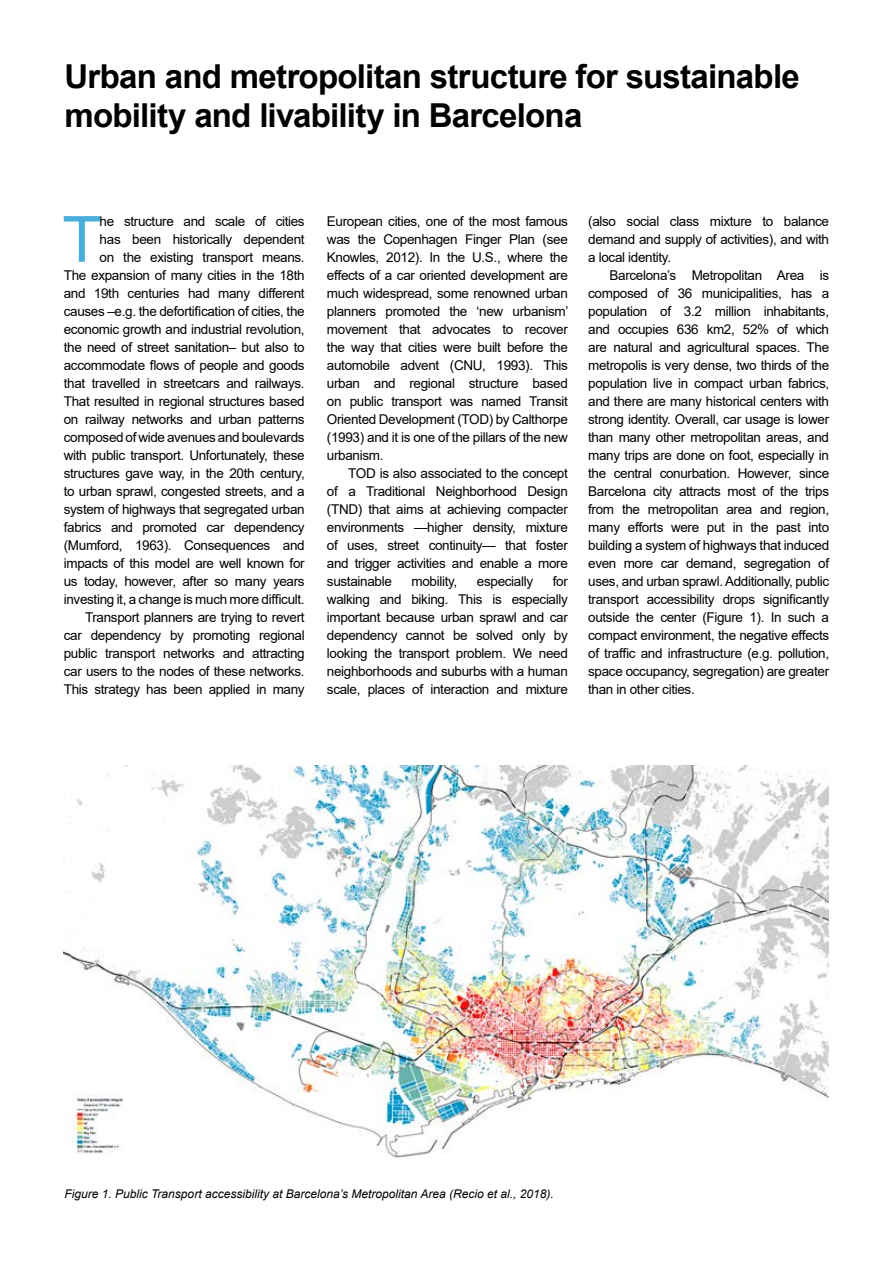
<style>
.page{position:relative;width:893px;height:1263px;background:#fff}
.page>*{position:absolute;margin:0;border:0;box-sizing:border-box;transform-origin:0 0}
.t1{font:63.75px "Arial";color:#4aaeda}
.t2{font:700 33px/39.6px "Arial";letter-spacing:-.025em;color:#000}
.t3{font:13.5px/18px "Arial";letter-spacing:-.025em;color:#000;text-align:justify}
.t4{font:italic 12px "Arial";color:#000}
</style>
<div class="page">
<img style="left:64px;top:766px;width:764px;height:392px">
<h2 class="t2" style="left:64px;top:57px;width:737px">Urban and metropolitan structure for sustainable mobility and livability in Barcelona</h2>
<p class="t3" style="left:64px;top:212px;width:242px;text-align:right">he structure and scale of cities<br>has been historically dependent<br>on the existing transport means.<br>The expansion of many cities in the 18th and 19th centuries had many different causes –e.g. the defortification of cities, the economic growth and industrial revolution, the need of street sanitation– but also to accommodate flows of people and goods that travelled in streetcars and railways.<br>That resulted in regional structures based on railway networks and urban patterns composed of wide avenues and boulevards with public transport. Unfortunately, these structures gave way, in the 20th century, to urban sprawl, congested streets, and a system of highways that segregated urban fabrics and promoted car dependency (Mumford, 1963). Consequences and impacts of this model are well known for us today, however, after so many years investing it, a change is much more difficult.<br>Transport planners are trying to revert car dependency by promoting regional public transport networks and attracting car users to the nodes of these networks.<br>This strategy has been applied in many</p>
<p class="t3" style="left:327px;top:212px;width:243px">European cities, one of the most famous was the Copenhagen Finger Plan (see Knowles, 2012). In the U.S., where the effects of a car oriented development are much widespread, some renowned urban planners promoted the ‘new urbanism’ movement that advocates to recover the way that cities were built before the automobile advent (CNU, 1993). This urban and regional structure based on public transport was named Transit Oriented Development (TOD) by Calthorpe (1993) and it is one of the pillars of the new urbanism.</p>
<h1 class="t1" style="left:62px;top:195px;width:40px">T</h1>
<p class="t3" style="left:327px;top:464px;width:242px;text-indent:21px">TOD is also associated to the concept of a Traditional Neighborhood Design (TND) that aims at achieving compacter environments —higher density, mixture of uses, street continuity— that foster and trigger activities and enable a more sustainable</p>
<p class="t3" style="left:327px;top:572px;width:242px;text-indent:226px">for walking and biking. This is especially important because urban sprawl and car dependency cannot be solved only by looking the transport problem. We need neighborhoods and suburbs with a human scale, places of interaction and mixture</p>
<p class="t3" style="left:411px;top:572px;width:47px">mobility,</p>
<p class="t3" style="left:477px;top:572px;width:58px">especially</p>
<p class="t3" style="left:588px;top:212px;width:242px">(also social class mixture to balance demand and supply of activities), and with a local identity.</p>
<p class="t3" style="left:588px;top:266px;width:242px;text-indent:21px">Barcelona’s Metropolitan Area is composed of 36 municipalities, has a population of 3.2 million inhabitants, and occupies 636 km2, 52% of which are natural and agricultural spaces. The metropolis is very dense, two thirds of the population live in compact urban fabrics, and there are many historical centers with strong identity. Overall, car usage is lower than many other metropolitan areas, and many trips are done on foot, especially in the central conurbation. However, since Barcelona city attracts most of the trips from the metropolitan area and region, many efforts were put in the past into building a system of highways that induced even more car demand, segregation of uses, and urban sprawl. Additionally, public transport accessibility drops significantly outside the center (Figure 1). In such a compact environment, the negative effects of traffic and infrastructure (e.g. pollution, space occupancy, segregation) are greater than in other cities.</p>
<p class="t4" style="left:64px;top:1186px;width:491px">Figure 1. Public Transport accessibility at Barcelona’s Metropolitan Area (Recio et al., 2018).</p>
</div>
